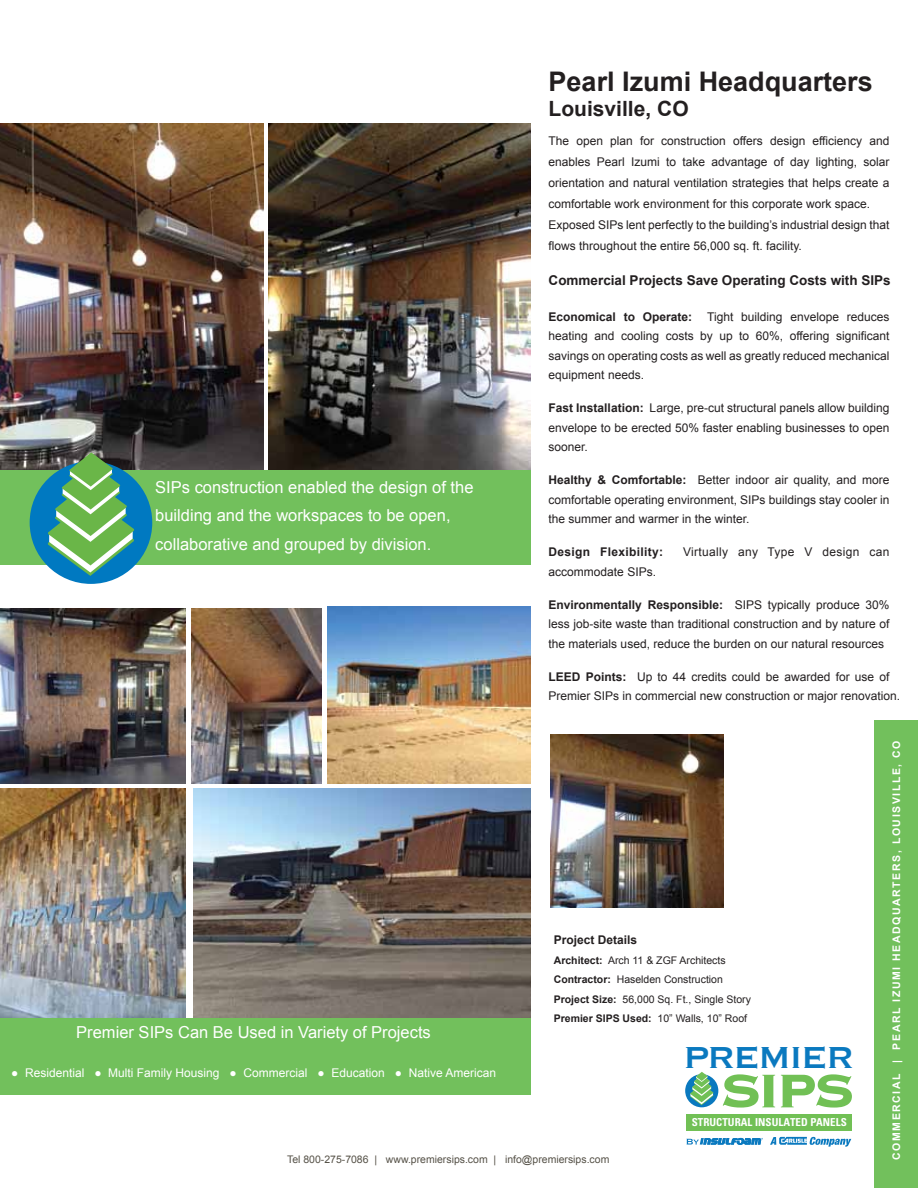
<style>
.page{position:relative;width:918px;height:1188px;background:#fff}
.page>*{position:absolute;margin:0;border:0;box-sizing:border-box;transform-origin:0 0}
.t1{font:700 61.95px "Copperplate";color:#71c055}
.t2{font:39.45px "Copperplate";letter-spacing:-.04em;color:#0a79bf}
.t3{font:700 27px "Arial";color:#231f20}
.t4{font:700 21px "Arial";color:#231f20}
.t5{font:16.5px/28.5px "Arial";color:#fff}
.t6{font:700 13.5px "Arial";color:#231f20}
.t7{font:12px/19.5px "Arial";color:#231f20;text-align:justify}
.t8{font:12px "Arial";color:#fff}
.t9{font:700 12px "Arial";color:#231f20}
.t10{font:12px "Arial";letter-spacing:.025em;color:#231f20}
.t11{font:700 12px "Arial";letter-spacing:.025em;color:#231f20}
.t12{font:700 condensed 10.95px "Univers LT Std";letter-spacing:.005em;color:#fff}
.t13{font:10.5px/19.5px "Arial";color:#231f20}
.t14{font:10.5px "Arial";color:#555147}
.t15{font:700 10.5px "Arial";letter-spacing:.15em;color:#fff}
.s1{font-weight:700}
</style>
<div class="page">
<img style="left:0;top:789px;width:185px;height:229px">
<img style="left:0;top:124px;width:264px;height:346px">
<img style="left:268px;top:124px;width:263px;height:346px">
<div style="left:875px;top:720px;width:43px;height:468px;background:#72c05c"></div>
<div style="left:0;top:470px;width:531px;height:95px;background:#72c05c"></div>
<div style="left:685px;top:1074px;width:33px;height:33px;background:#0a79bf;border-radius:50%"></div>
<svg style="left:690px;top:1072px;width:23px;height:33px"></svg>
<svg style="left:770px;top:1137px;width:81px;height:10px"></svg>
<svg style="left:686px;top:1138px;width:77px;height:7px"></svg>
<div style="left:686px;top:1114px;width:166px;height:17px;background:#71c055"></div>
<div style="left:30px;top:461px;width:122px;height:123px;background:#0079c1;border-radius:50%"></div>
<svg style="left:48px;top:452px;width:86px;height:124px"></svg>
<img style="left:192px;top:608px;width:129px;height:175px">
<img style="left:193px;top:789px;width:338px;height:229px">
<div style="left:0;top:1018px;width:531px;height:76px;background:#72c05c"></div>
<img style="left:0;top:608px;width:185px;height:175px">
<img style="left:551px;top:734px;width:173px;height:173px">
<img style="left:327px;top:607px;width:204px;height:176px">
<h3 class="t3" style="left:549px;top:64px;width:326px">Pearl Izumi Headquarters</h3>
<h3 class="t4" style="left:549px;top:95px;width:142px">Louisville, CO</h3>
<h3 class="t5" style="left:155px;top:473px;width:320px">SIPs construction enabled the design of the building and the workspaces to be open, collaborative and grouped by division.</h3>
<p class="t7" style="left:549px;top:130px;width:342px;line-height:21px;text-align:left">The open plan for construction offers design efficiency and enables Pearl Izumi to take advantage of day lighting, solar orientation and natural ventilation strategies that helps create a comfortable work environment for this corporate work space.<br>Exposed SIPs lent perfectly to the building’s industrial design that flows throughout the entire 56,000 sq. ft. facility.</p>
<p class="t6" style="left:549px;top:271px;width:344px">Commercial Projects Save Operating Costs with SIPs</p>
<p class="t9" style="left:549px;top:309px;width:145px">Economical to Operate:</p>
<p class="t7" style="left:549px;top:307px;width:342px;text-indent:159px">Tight building envelope reduces heating and cooling costs by up to 60%, offering significant savings on operating costs as well as greatly reduced mechanical equipment needs.</p>
<p class="t7" style="left:549px;top:398px;width:342px"><span class="s1">Fast Installation:</span> Large, pre-cut structural panels allow building envelope to be erected 50% faster enabling businesses to open sooner.</p>
<p class="t7" style="left:549px;top:470px;width:342px"><span class="s1">Healthy &amp; Comfortable:</span> Better indoor air quality, and more comfortable operating environment, SIPs buildings stay cooler in the summer and warmer in the winter.</p>
<p class="t11" style="left:549px;top:544px;width:116px">Design Flexibility:</p>
<p class="t10" style="left:683px;top:544px;width:208px">Virtually any Type V design can</p>
<p class="t7" style="left:549px;top:562px;width:109px">accommodate SIPs.</p>
<p class="t7" style="left:549px;top:595px;width:342px"><span class="s1">Environmentally Responsible:</span> SIPS typically produce 30% less job-site waste than traditional construction and by nature of the materials used, reduce the burden on our natural resources</p>
<p class="t7" style="left:549px;top:667px;width:353px"><span class="s1">LEED Points:</span> Up to 44 credits could be awarded for use of<br>Premier SIPs in commercial new construction or major renovation.</p>
<h3 class="t5" style="left:76px;top:1018px;width:356px">Premier SIPs Can Be Used in Variety of Projects</h3>
<p class="t8" style="left:11px;top:1065px;width:487px">● Residential ● Multi Family Housing ● Commercial ● Education ● Native American</p>
<p class="t9" style="left:554px;top:932px;width:85px">Project Details</p>
<p class="t13" style="left:554px;top:951px;width:199px"><span class="s1">Architect:</span> Arch 11 &amp; ZGF Architects <span class="s1">Contractor:</span> Haselden Construction <span class="s1">Project Size:</span> 56,000 Sq. Ft., Single Story <span class="s1">Premier SIPS Used:</span> 10” Walls, 10” Roof</p>
<h2 class="t2" style="left:683px;top:1031px;width:173px">PREMIER</h2>
<h1 class="t1" style="left:720px;top:1050px;width:136px">SIPS</h1>
<p class="t12" style="left:692px;top:1115px;width:157px">STRUCTURAL INSULATED PANELS</p>
<p class="t14" style="left:287px;top:1152px;width:324px">Tel 800-275-7086 | www.premiersips.com | info@premiersips.com</p>
<p class="t15" style="left:889px;top:1160px;width:421px;rotate:-90deg">COMMERCIAL | PEARL IZUMI HEADQUARTERS, LOUISVILLE, CO</p>
</div>
